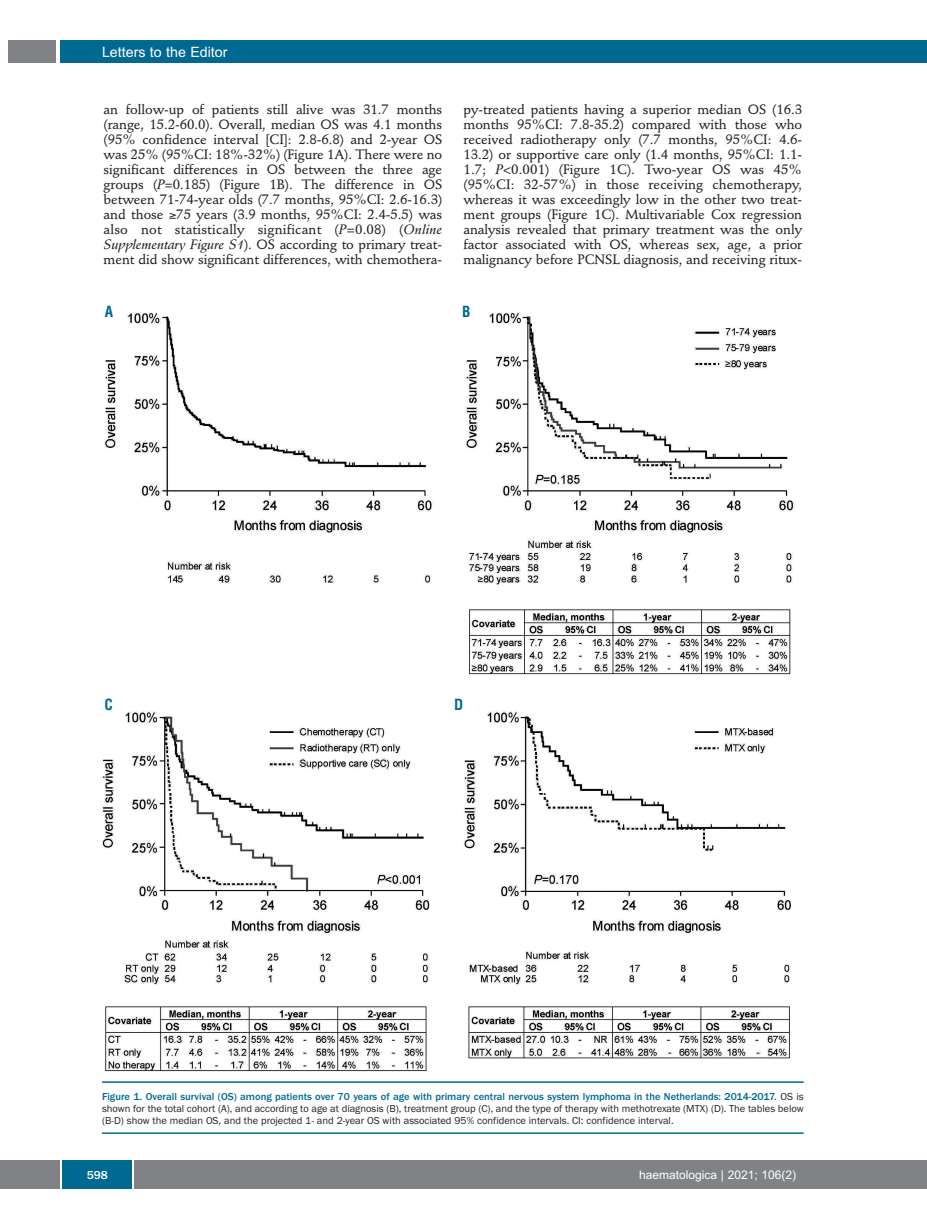
<style>
.page{position:relative;width:927px;height:1225px;background:#fff}
.page>*{position:absolute;margin:0;border:0;box-sizing:border-box;transform-origin:0 0}
.t1{font:700 condensed 15px "Helvetica";color:#006991}
.t2{font:14.25px "Arial";color:#fff}
.t3{font:500 13.5px/15px "Stempel Schneidler";letter-spacing:-.005em;color:#231f20;text-align:justify}
.t4{font:12px "Arial";color:#fff}
.t5{font:500 12px "Franklin Gothic";color:#fff}
.t6{font:10.5px/12px "Franklin Gothic";color:#231f20;text-align:justify}
.s1{font-family:"Stempel Schneidler Med";font-weight:400;font-style:italic}
.s2{font-weight:500;color:#006991}
</style>
<div class="page">
<div style="left:910px;top:1160px;width:17px;height:28px;background:#808285"></div>
<div style="left:911px;top:40px;width:16px;height:22px;background:#006991"></div>
<div style="left:0;top:1160px;width:910px;height:28px;background:#808285"></div>
<div style="left:62px;top:1160px;width:71px;height:28px;background:#006991"></div>
<hr style="left:60px;top:1160px;width:2px;height:28px;background:#fff">
<svg style="left:133px;top:1160px;width:1px;height:28px"></svg>
<div style="left:60px;top:40px;width:852px;height:22px;background:#006991"></div>
<div style="left:9px;top:40px;width:47px;height:22px;background:#808285"></div>
<img style="left:102px;top:313px;width:692px;height:759px">
<hr style="left:102px;top:1081px;width:702px;height:1px;background:#006991">
<hr style="left:102px;top:1132px;width:702px;height:2px;background:#006991">
<p class="t2" style="left:102px;top:44px;width:127px">Letters to the Editor</p>
<p class="t3" style="left:104px;top:103px;width:340px">an follow-up of patients still alive was 31.7 months (range, 15.2-60.0). Overall, median OS was 4.1 months (95% confidence interval [CI]: 2.8-6.8) and 2-year OS was 25% (95%CI: 18%-32%) (Figure 1A). There were no significant differences in OS between the three age groups (<span class="s1">P</span>=0.185) (Figure 1B). The difference in OS between 71-74-year olds (7.7 months, 95%CI: 2.6-16.3) and those ≥75 years (3.9 months, 95%CI: 2.4-5.5) was also not statistically significant (<span class="s1">P</span>=0.08) (<span class="s1">Online Supplementary Figure S1</span>). OS according to primary treat&shy;ment did show significant differences, with chemothera-</p>
<p class="t3" style="left:463px;top:103px;width:340px">py-treated patients having a superior median OS (16.3 months 95%CI: 7.8-35.2) compared with those who received radiotherapy only (7.7 months, 95%CI: 4.6- 13.2) or supportive care only (1.4 months, 95%CI: 1.1- 1.7; <span class="s1">P</span>&lt;0.001) (Figure 1C). Two-year OS was 45% (95%CI: 32-57%) in those receiving chemotherapy, whereas it was exceedingly low in the other two treat&shy;ment groups (Figure 1C). Multivariable Cox regression analysis revealed that primary treatment was the only factor associated with OS, whereas sex, age, a prior malignancy before PCNSL diagnosis, and receiving ritux-</p>
<p class="t1" style="left:105px;top:302px;width:10px">A</p>
<p class="t1" style="left:462px;top:302px;width:10px">B</p>
<p class="t1" style="left:105px;top:696px;width:10px">C</p>
<p class="t1" style="left:454px;top:696px;width:11px">D</p>
<p class="t6" style="left:102px;top:1090px;width:703px"><span class="s2">Figure 1. Overall survival (OS) among patients over 70 years of age with primary central nervous system lymphoma in the Netherlands: 2014-2017.</span> OS is shown for the total cohort (A), and according to age at diagnosis (B), treatment group (C), and the type of therapy with methotrexate (MTX) (D). The tables below (B-D) show the median OS, and the projected 1- and 2-year OS with associated 95% confidence intervals. CI: confidence interval.</p>
<p class="t5" style="left:87px;top:1167px;width:23px">598</p>
<p class="t4" style="left:639px;top:1167px;width:158px">haematologica | 2021; 106(2)</p>
</div>
